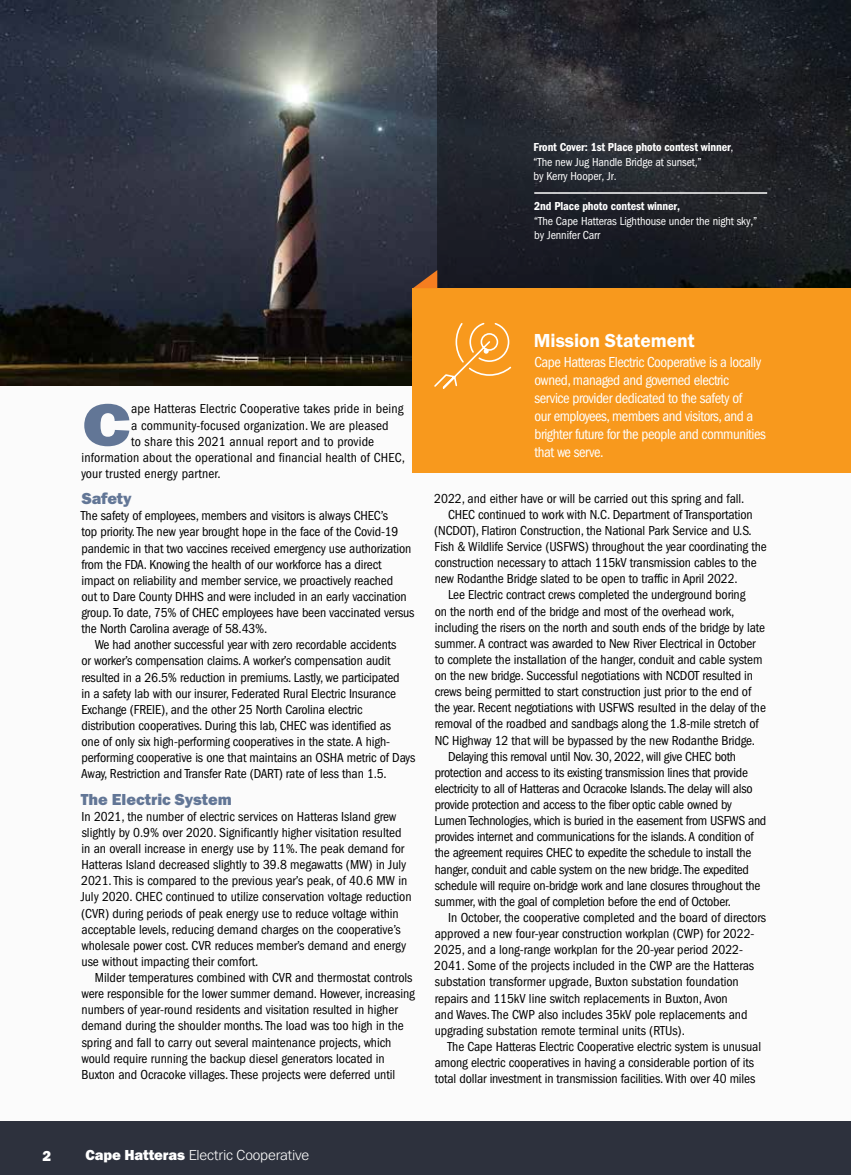
<style>
.page{position:relative;width:851px;height:1175px;background:#fff}
.page>*{position:absolute;margin:0;border:0;box-sizing:border-box;transform-origin:0 0}
.t1{font:61.8px "Franklin Gothic URW Hea";color:#627696;scale:1.25 1}
.t2{font:19.5px "Franklin Gothic URW Dem";letter-spacing:-.005em;color:#fff}
.t3{font:16.5px "Franklin Gothic URW Hea";letter-spacing:-.005em;color:#627696}
.t4{font:condensed 15px/18px "Franklin Gothic";letter-spacing:-.03em;color:#fff}
.t5{font:300 15px "Franklin Gothic URW";letter-spacing:-.01em;color:#fff}
.t6{font:15px "Franklin Gothic URW Hea";color:#fff}
.t7{font:condensed 13.5px/16px "Franklin Gothic";letter-spacing:-.01em;color:#000}
.t8{font:condensed 13.5px "Franklin Gothic";letter-spacing:.01em;color:#000}
.t9{font:condensed 12px/14.4px "Franklin Gothic";letter-spacing:-.01em;color:#fff}
.t10{font:600 condensed 12px "Franklin Gothic";letter-spacing:-.01em;color:#fff}
.s1{font-weight:600}
.s2{font-family:"Franklin Gothic URW Hea";font-weight:400}
</style>
<div class="page">
<div style="left:0;top:0;width:850px;height:1174px;background:#fbfbfb"></div>
<div style="left:0;top:1120px;width:850px;height:54px;background:#2d313d"></div>
<img style="left:0;top:0;width:437px;height:385px">
<svg style="left:437px;top:0;width:413px;height:288px;background:#202228"></svg>
<div style="left:413px;top:288px;width:437px;height:184px;background:#f8991d"></div>
<svg style="left:434px;top:322px;width:78px;height:67px"></svg>
<hr style="left:534px;top:192px;width:233px;height:2px;background:#fff">
<svg style="left:413px;top:270px;width:24px;height:18px"></svg>
<p class="t9" style="left:533px;top:140px;width:201px"><span class="s1">Front Cover: 1st Place photo contest winner</span>, “The new Jug Handle Bridge at sunset,”<br>by Kerry Hooper, Jr.</p>
<p class="t10" style="left:534px;top:199px;width:147px">2nd Place photo contest winner,</p>
<p class="t9" style="left:534px;top:214px;width:224px">“The Cape Hatteras Lighthouse under the night sky,” by Jennifer Carr</p>
<h1 class="t1" style="left:82px;top:385px;width:40px">C</h1>
<p class="t8" style="left:131px;top:401px;width:274px">ape Hatteras Electric Cooperative takes pride in being</p>
<p class="t8" style="left:131px;top:417px;width:259px">a community-focused organization. We are pleased</p>
<p class="t8" style="left:131px;top:433px;width:244px">to share this 2021 annual report and to provide</p>
<p class="t8" style="left:81px;top:450px;width:325px">information about the operational and financial health of CHEC,</p>
<p class="t8" style="left:81px;top:466px;width:141px">your trusted energy partner.</p>
<p class="t3" style="left:82px;top:488px;width:51px">Safety</p>
<p class="t7" style="left:81px;top:508px;width:335px">The safety of employees, members and visitors is always CHEC’s<br>top priority. The new year brought hope in the face of the Covid-19 pandemic in that two vaccines received emergency use authorization from the FDA. Knowing the health of our workforce has a direct impact on reliability and member service, we proactively reached<br>out to Dare County DHHS and were included in an early vaccination group. To date, 75% of CHEC employees have been vaccinated versus the North Carolina average of 58.43%.</p>
<p class="t7" style="left:81px;top:637px;width:336px;text-indent:14px">We had another successful year with zero recordable accidents<br>or worker’s compensation claims. A worker’s compensation audit resulted in a 26.5% reduction in premiums. Lastly, we participated<br>in a safety lab with our insurer, Federated Rural Electric Insurance Exchange (FREIE), and the other 25 North Carolina electric distribution cooperatives. During this lab, CHEC was identified as<br>one of only six high-performing cooperatives in the state. A high&shy;performing cooperative is one that maintains an OSHA metric of Days Away, Restriction and Transfer Rate (DART) rate of less than 1.5.</p>
<p class="t3" style="left:81px;top:788px;width:152px">The Electric System</p>
<p class="t7" style="left:81px;top:808px;width:332px">In 2021, the number of electric services on Hatteras Island grew slightly by 0.9% over 2020. Significantly higher visitation resulted in an overall increase in energy use by 11%. The peak demand for Hatteras Island decreased slightly to 39.8 megawatts (MW) in July 2021. This is compared to the previous year’s peak, of 40.6 MW in July 2020. CHEC continued to utilize conservation voltage reduction (CVR) during periods of peak energy use to reduce voltage within acceptable levels, reducing demand charges on the cooperative’s wholesale power cost. CVR reduces member’s demand and energy use without impacting their comfort.</p>
<p class="t7" style="left:81px;top:969px;width:335px;text-indent:14px">Milder temperatures combined with CVR and thermostat controls were responsible for the lower summer demand. However, increasing numbers of year-round residents and visitation resulted in higher demand during the shoulder months. The load was too high in the spring and fall to carry out several maintenance projects, which would require running the backup diesel generators located in Buxton and Ocracoke villages. These projects were deferred until</p>
<h2 class="t2" style="left:534px;top:329px;width:162px">Mission Statement</h2>
<p class="t4" style="left:534px;top:353px;width:233px">Cape Hatteras Electric Cooperative is a locally owned, managed and governed electric service provider dedicated to the safety of<br>our employees, members and visitors, and a brighter future for the people and communities that we serve.</p>
<p class="t7" style="left:434px;top:490px;width:312px">2022, and either have or will be carried out this spring and fall.</p>
<p class="t7" style="left:448px;top:506px;width:306px">CHEC continued to work with N.C. Department of Transportation</p>
<p class="t7" style="left:434px;top:522px;width:319px">(NCDOT), Flatiron Construction, the National Park Service and U.S.</p>
<p class="t7" style="left:434px;top:538px;width:334px">Fish &amp; Wildlife Service (USFWS) throughout the year coordinating the</p>
<p class="t7" style="left:434px;top:555px;width:323px">construction necessary to attach 115kV transmission cables to the</p>
<p class="t7" style="left:434px;top:571px;width:304px">new Rodanthe Bridge slated to be open to traffic in April 2022.</p>
<p class="t7" style="left:448px;top:587px;width:299px">Lee Electric contract crews completed the underground boring</p>
<p class="t7" style="left:434px;top:603px;width:301px">on the north end of the bridge and most of the overhead work,</p>
<p class="t7" style="left:434px;top:619px;width:332px">including the risers on the north and south ends of the bridge by late</p>
<p class="t7" style="left:435px;top:635px;width:322px">summer. A contract was awarded to New River Electrical in October</p>
<p class="t7" style="left:435px;top:651px;width:329px">to complete the installation of the hanger, conduit and cable system</p>
<p class="t7" style="left:434px;top:667px;width:320px">on the new bridge. Successful negotiations with NCDOT resulted in</p>
<p class="t7" style="left:434px;top:684px;width:318px">crews being permitted to start construction just prior to the end of</p>
<p class="t7" style="left:435px;top:700px;width:333px">the year. Recent negotiations with USFWS resulted in the delay of the</p>
<p class="t7" style="left:434px;top:716px;width:325px">removal of the roadbed and sandbags along the 1.8-mile stretch of</p>
<p class="t7" style="left:434px;top:732px;width:322px">NC Highway 12 that will be bypassed by the new Rodanthe Bridge.</p>
<p class="t7" style="left:448px;top:748px;width:289px">Delaying this removal until Nov. 30, 2022, will give CHEC both</p>
<p class="t7" style="left:434px;top:764px;width:315px">protection and access to its existing transmission lines that provide</p>
<p class="t7" style="left:434px;top:780px;width:319px">electricity to all of Hatteras and Ocracoke Islands. The delay will also</p>
<p class="t7" style="left:434px;top:796px;width:299px">provide protection and access to the fiber optic cable owned by</p>
<p class="t7" style="left:434px;top:813px;width:333px">Lumen Technologies, which is buried in the easement from USFWS and</p>
<p class="t7" style="left:434px;top:829px;width:320px">provides internet and communications for the islands. A condition of</p>
<p class="t7" style="left:435px;top:845px;width:318px">the agreement requires CHEC to expedite the schedule to install the</p>
<p class="t7" style="left:434px;top:861px;width:316px">hanger, conduit and cable system on the new bridge. The expedited</p>
<p class="t7" style="left:435px;top:877px;width:327px">schedule will require on-bridge work and lane closures throughout the</p>
<p class="t7" style="left:435px;top:893px;width:297px">summer, with the goal of completion before the end of October.</p>
<p class="t7" style="left:448px;top:909px;width:319px">In October, the cooperative completed and the board of directors</p>
<p class="t7" style="left:434px;top:925px;width:321px">approved a new four-year construction workplan (CWP) for 2022-</p>
<p class="t7" style="left:434px;top:941px;width:310px">2025, and a long-range workplan for the 20-year period 2022-</p>
<p class="t7" style="left:434px;top:958px;width:321px">2041. Some of the projects included in the CWP are the Hatteras</p>
<p class="t7" style="left:435px;top:974px;width:305px">substation transformer upgrade, Buxton substation foundation</p>
<p class="t7" style="left:434px;top:990px;width:294px">repairs and 115kV line switch replacements in Buxton, Avon</p>
<p class="t7" style="left:434px;top:1006px;width:314px">and Waves. The CWP also includes 35kV pole replacements and</p>
<p class="t7" style="left:434px;top:1022px;width:252px">upgrading substation remote terminal units (RTUs).</p>
<p class="t7" style="left:447px;top:1038px;width:315px">The Cape Hatteras Electric Cooperative electric system is unusual</p>
<p class="t7" style="left:434px;top:1054px;width:321px">among electric cooperatives in having a considerable portion of its</p>
<p class="t7" style="left:435px;top:1070px;width:322px">total dollar investment in transmission facilities. With over 40 miles</p>
<p class="t6" style="left:43px;top:1146px;width:10px">2</p>
<p class="t5" style="left:86px;top:1146px;width:225px"><span class="s2">Cape Hatteras</span> Electric Cooperative</p>
</div>
